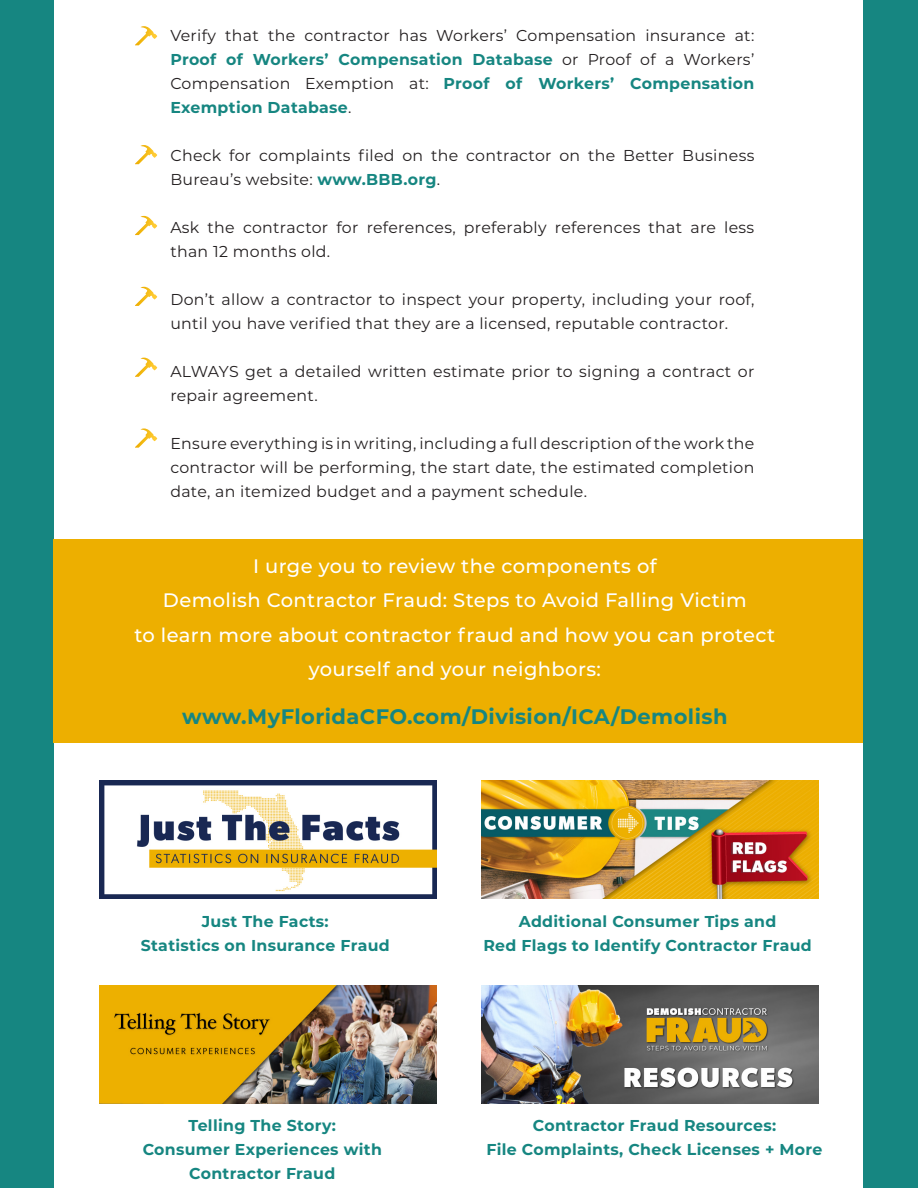
<style>
.page{position:relative;width:918px;height:1188px;background:#168681}
.page>*{position:absolute;margin:0;border:0;box-sizing:border-box;transform-origin:0 0}
.t1{font:700 21px "Montserrat";letter-spacing:.02em;color:#168681}
.t2{font:500 19.5px/34.5px "Montserrat";letter-spacing:.02em;color:#fff;text-align:center}
.t3{font:15.75px/24px "Montserrat";letter-spacing:.02em;color:#231f20}
.t4{font:700 15.75px "Montserrat";letter-spacing:.02em;color:#168681}
.s1{font-weight:700;color:#168681}
</style>
<div class="page">
<div style="left:55px;top:0;width:808px;height:1188px;background:#fff"></div>
<div style="left:53px;top:540px;width:810px;height:203px;background:#edaf00"></div>
<img style="left:99px;top:780px;width:338px;height:118px">
<img style="left:481px;top:780px;width:338px;height:118px">
<svg style="left:135px;top:26px;width:22px;height:19px"></svg>
<svg style="left:135px;top:145px;width:22px;height:19px"></svg>
<svg style="left:135px;top:216px;width:22px;height:19px"></svg>
<svg style="left:135px;top:287px;width:22px;height:19px"></svg>
<svg style="left:135px;top:358px;width:22px;height:19px"></svg>
<svg style="left:135px;top:428px;width:22px;height:20px"></svg>
<img style="left:99px;top:986px;width:338px;height:118px">
<img style="left:481px;top:986px;width:338px;height:118px">
<p class="t3" style="left:170px;top:23px;width:586px;text-align:justify">Verify that the contractor has Workers’ Compensation insurance at:<br><span class="s1">Proof of Workers’ Compensation Database</span> or Proof of a Workers’ Compensation Exemption at: <span class="s1">Proof of Workers’ Compensation Exemption Database</span>.</p>
<p class="t3" style="left:170px;top:143px;width:586px">Check for complaints filed on the contractor on the Better Business<br>Bureau’s website: <span class="s1">www.BBB.org</span>.</p>
<p class="t3" style="left:170px;top:215px;width:585px">Ask the contractor for references, preferably references that are less than 12 months old.</p>
<p class="t3" style="left:170px;top:287px;width:586px">Don’t allow a contractor to inspect your property, including your roof, until you have verified that they are a licensed, reputable contractor.</p>
<p class="t3" style="left:170px;top:359px;width:586px">ALWAYS get a detailed written estimate prior to signing a contract or repair agreement.</p>
<p class="t3" style="left:170px;top:431px;width:586px;text-align:justify">Ensure everything is in writing, including a full description of the work the contractor will be performing, the start date, the estimated completion date, an itemized budget and a payment schedule.</p>
<p class="t2" style="left:253px;top:548px;width:405px">I urge you to review the components of</p>
<p class="t2" style="left:163px;top:582px;width:585px">Demolish Contractor Fraud: Steps to Avoid Falling Victim</p>
<p class="t2" style="left:134px;top:617px;width:642px">to learn more about contractor fraud and how you can protect yourself and your neighbors:</p>
<p class="t1" style="left:182px;top:701px;width:547px">www.MyFloridaCFO.com/Division/ICA/Demolish</p>
<p class="t4" style="left:202px;top:910px;width:128px">Just The Facts:</p>
<p class="t4" style="left:141px;top:934px;width:250px">Statistics on Insurance Fraud</p>
<p class="t4" style="left:189px;top:1114px;width:149px">Telling The Story:</p>
<p class="t4" style="left:143px;top:1138px;width:241px">Consumer Experiences with</p>
<p class="t4" style="left:189px;top:1162px;width:148px">Contractor Fraud</p>
<p class="t4" style="left:519px;top:910px;width:259px">Additional Consumer Tips and</p>
<p class="t4" style="left:483px;top:934px;width:330px">Red Flags to Identify Contractor Fraud</p>
<p class="t4" style="left:533px;top:1114px;width:245px">Contractor Fraud Resources:</p>
<p class="t4" style="left:486px;top:1138px;width:338px">File Complaints, Check Licenses + More</p>
</div>
